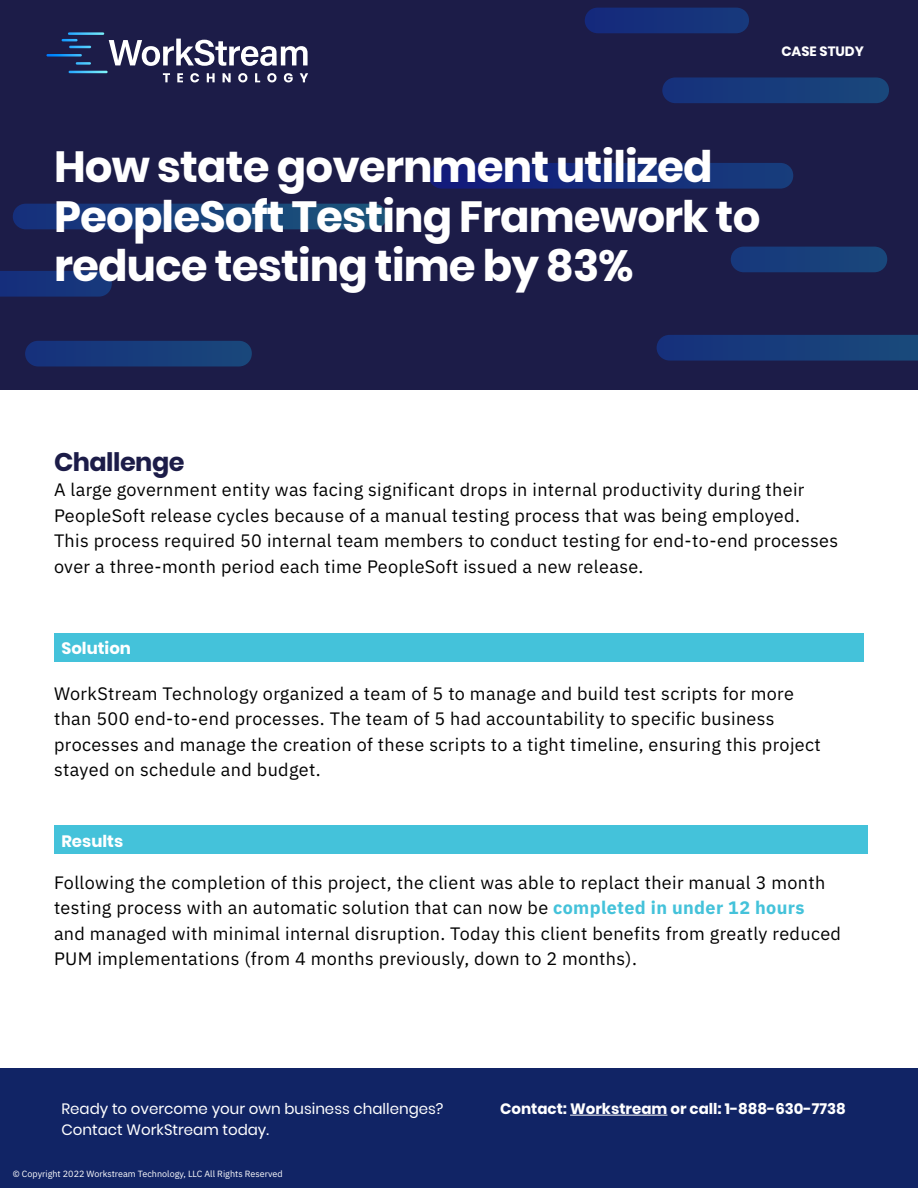
<style>
.page{position:relative;width:918px;height:1188px;background:#fff}
.page>*{position:absolute;margin:0;border:0;box-sizing:border-box;transform-origin:0 0}
.t1{font:700 43.5px/49.5px "Poppins";letter-spacing:-.02em;color:#fff}
.t2{font:700 25.5px "Poppins";letter-spacing:-.02em;color:#1c1c48}
.t3{font:18px/25.5px "IBM Plex Sans";letter-spacing:.02em;color:#000}
.t4{font:700 16.5px "Poppins";color:#fff}
.t5{font:15px "Poppins";color:#fff}
.t6{font:700 15px "Poppins";color:#fff}
.t7{font:700 13.5px "Poppins";color:#fff}
.t8{font:9px "IBM Plex Sans";color:#fff}
.s1{font-weight:700;color:#44c2da}
</style>
<div class="page">
<div style="left:54px;top:633px;width:809px;height:29px;background:#44c2da"></div>
<div style="left:0;top:0;width:918px;height:389px;background:#1c1c48"></div>
<svg style="left:46px;top:32px;width:262px;height:50px"></svg>
<div style="left:54px;top:826px;width:813px;height:28px;background:#44c2da"></div>
<div style="left:0;top:1068px;width:918px;height:120px;background:#112465"></div>
<hr style="left:570px;top:1115px;width:97px;height:1px;background:#fff">
<svg style="left:0;top:204px;width:387px;height:163px"></svg>
<svg style="left:429px;top:8px;width:489px;height:353px"></svg>
<p class="t7" style="left:781px;top:44px;width:84px">CASE STUDY</p>
<h1 class="t1" style="left:54px;top:142px;width:708px">How state government utilized<br>PeopleSoft Testing Framework to reduce testing time by 83%</h1>
<h2 class="t2" style="left:54px;top:447px;width:132px">Challenge</h2>
<p class="t3" style="left:54px;top:476px;width:786px">A large government entity was facing significant drops in internal productivity during their PeopleSoft release cycles because of a manual testing process that was being employed.<br>This process required 50 internal team members to conduct testing for end-to-end processes over a three-month period each time PeopleSoft issued a new release.</p>
<p class="t4" style="left:62px;top:639px;width:71px">Solution</p>
<p class="t3" style="left:54px;top:679px;width:768px">WorkStream Technology organized a team of 5 to manage and build test scripts for more than 500 end-to-end processes. The team of 5 had accountability to specific business processes and manage the creation of these scripts to a tight timeline, ensuring this project stayed on schedule and budget.</p>
<p class="t4" style="left:62px;top:831px;width:63px">Results</p>
<p class="t3" style="left:54px;top:868px;width:789px">Following the completion of this project, the client was able to replact their manual 3 month testing process with an automatic solution that can now be <span class="s1">completed in under 12 hours<br></span>and managed with minimal internal disruption. Today this client benefits from greatly reduced PUM implementations (from 4 months previously, down to 2 months).</p>
<p class="t5" style="left:62px;top:1100px;width:383px">Ready to overcome your own business challenges?</p>
<p class="t6" style="left:500px;top:1100px;width:347px">Contact: Workstream or call: 1-888-630-7738</p>
<p class="t5" style="left:62px;top:1121px;width:209px">Contact WorkStream today.</p>
<p class="t8" style="left:13px;top:1167px;width:271px">© Copyright 2022 Workstream Technology, LLC All Rights Reserved</p>
</div>
